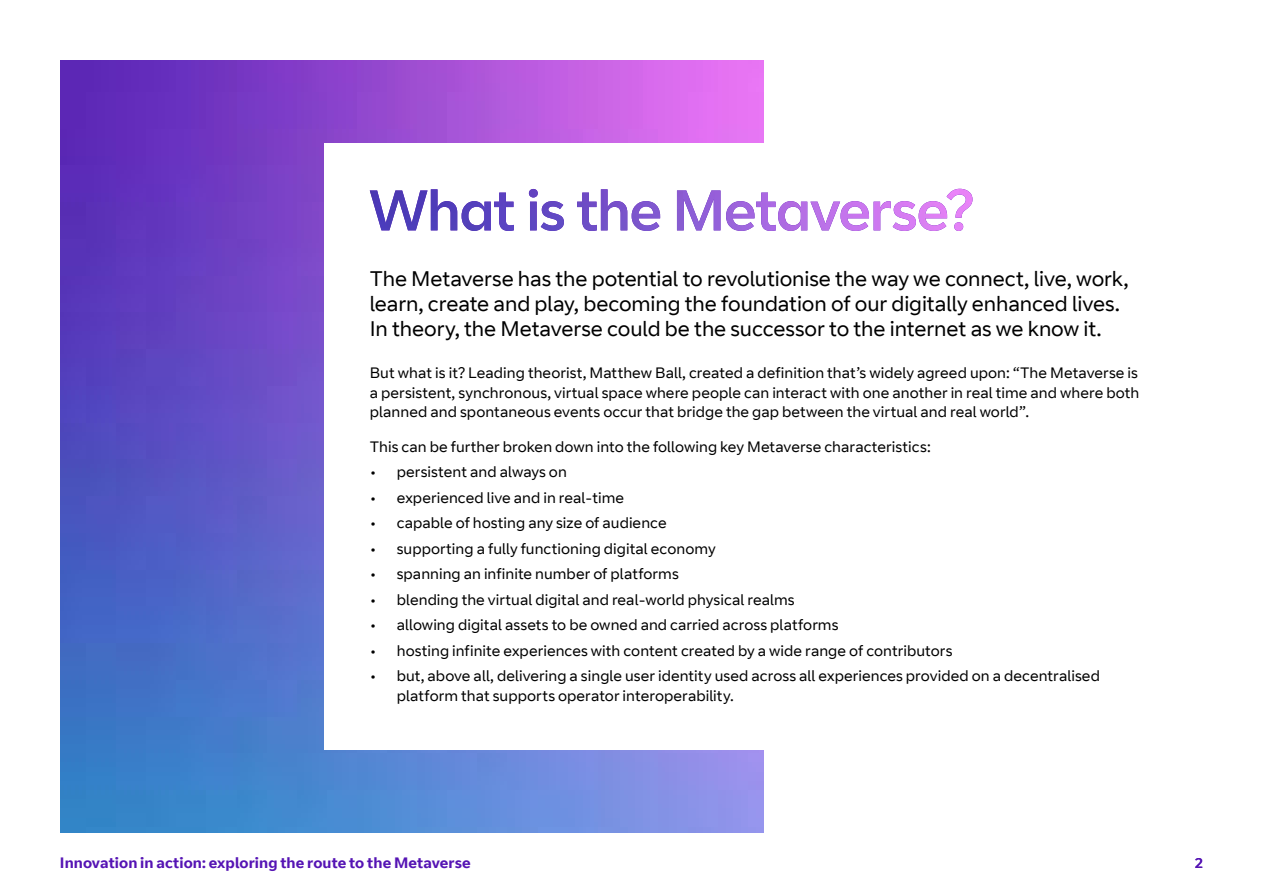
<style>
.page{position:relative;width:1263px;height:893px;background:#fff}
.page>*{position:absolute;margin:0;border:0;box-sizing:border-box;transform-origin:0 0}
.t1{font:21px/25.2px "BT Curve";letter-spacing:-.005em;color:#000}
.t2{font:15px/19.5px "BT Curve";letter-spacing:.005em;color:#000;text-align:justify}
.t3{font:700 15px "BT Curve";letter-spacing:.005em;color:#5514b4}
.t4{font:14.25px "BT Curve Headline";color:#5514b4}
</style>
<div class="page">
<img style="left:60px;top:60px;width:703px;height:773px">
<div style="left:325px;top:144px;width:878px;height:606px;background:#fff"></div>
<img style="left:370px;top:189px;width:602px;height:42px">
<p class="t1" style="left:370px;top:266px;width:760px">The Metaverse has the potential to revolutionise the way we connect, live, work, learn, create and play, becoming the foundation of our digitally enhanced lives.<br>In theory, the Metaverse could be the successor to the internet as we know it.</p>
<p class="t2" style="left:370px;top:364px;width:771px">But what is it? Leading theorist, Matthew Ball, created a definition that’s widely agreed upon: “The Metaverse is a persistent, synchronous, virtual space where people can interact with one another in real time and where both planned and spontaneous events occur that bridge the gap between the virtual and real world”.</p>
<p class="t2" style="left:370px;top:437px;width:562px">This can be further broken down into the following key Metaverse characteristics:</p>
<p class="t2" style="left:370px;top:463px;width:199px">• persistent and always on</p>
<p class="t2" style="left:370px;top:488px;width:256px">• experienced live and in real-time</p>
<p class="t2" style="left:370px;top:514px;width:298px">• capable of hosting any size of audience</p>
<p class="t2" style="left:370px;top:539px;width:347px">• supporting a fully functioning digital economy</p>
<p class="t2" style="left:370px;top:565px;width:310px">• spanning an infinite number of platforms</p>
<p class="t2" style="left:370px;top:590px;width:426px">• blending the virtual digital and real-world physical realms</p>
<p class="t2" style="left:370px;top:616px;width:470px">• allowing digital assets to be owned and carried across platforms</p>
<p class="t2" style="left:370px;top:641px;width:584px">• hosting infinite experiences with content created by a wide range of contributors</p>
<p class="t2" style="left:397px;top:667px;width:705px;text-indent:-27px">• but, above all, delivering a single user identity used across all experiences provided on a decentralised platform that supports operator interoperability.</p>
<p class="t3" style="left:60px;top:854px;width:412px">Innovation in action: exploring the route to the Metaverse</p>
<p class="t4" style="left:1195px;top:855px;width:9px">2</p>
</div>
